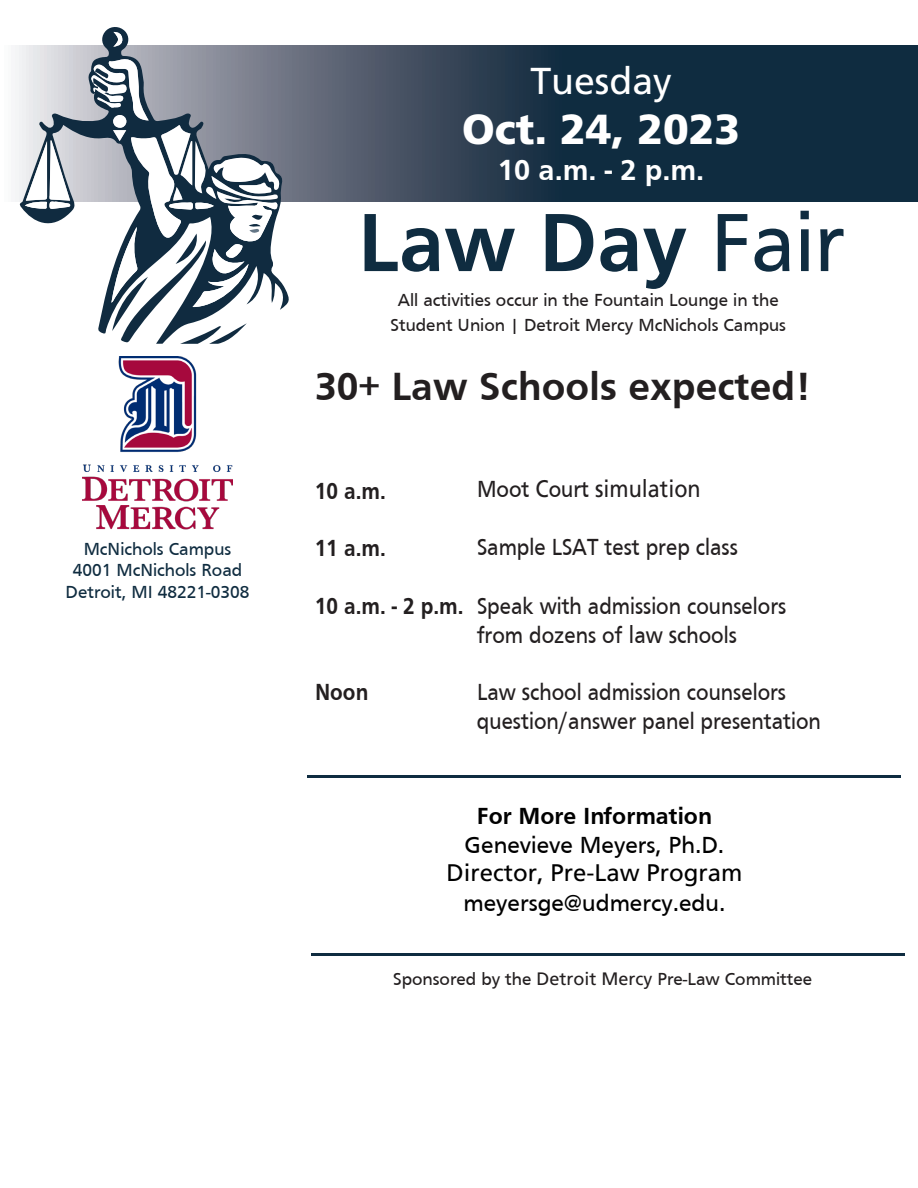
<style>
.page{position:relative;width:918px;height:1188px;background:#fff}
.page>*{position:absolute;margin:0;border:0;box-sizing:border-box;transform-origin:0 0}
.t1{font:700 85.5px "Frutiger";color:#0f2c40}
.t2{font:900 42px "Frutiger LT Std";color:#fff}
.t3{font:700 40.5px "Frutiger";color:#231f20}
.t4{font:37.5px "Frutiger LT Std";color:#fff}
.t5{font:700 30px "Frutiger";color:#fff}
.t6{font:24px/28.5px "Frutiger";color:#231f20;scale:.9 1}
.t7{font:24px/28.8px "Frutiger";color:#000;text-align:center}
.t8{font:24px "Frutiger LT Std";color:#231f20;scale:.9 1}
.t9{font:700 24px "Frutiger";color:#231f20;scale:.9 1}
.t10{font:18px/25.2px "Frutiger";color:#231f20;text-align:center}
.t11{font:18px "Frutiger";color:#0f2c40}
.s1{font-weight:400}
.s2{font-family:"Frutiger"}
.s3{font-weight:700}
.s4{font-family:"Frutiger LT Std"}
</style>
<div class="page">
<svg style="left:15px;top:45px;width:903px;height:157px;background:#253b4e"></svg>
<hr style="left:311px;top:953px;width:593px;height:2px;background:#0f2c40">
<svg style="left:18px;top:27px;width:273px;height:283px"></svg>
<svg style="left:25px;top:141px;width:45px;height:68px"></svg>
<svg style="left:113px;top:32px;width:10px;height:15px"></svg>
<svg style="left:91px;top:57px;width:188px;height:287px"></svg>
<img style="left:82px;top:357px;width:151px;height:173px">
<hr style="left:308px;top:776px;width:593px;height:2px;background:#0f2c40">
<p class="t11" style="left:84px;top:539px;width:149px">McNichols Campus</p>
<p class="t11" style="left:73px;top:560px;width:171px">4001 McNichols Road</p>
<p class="t11" style="left:66px;top:582px;width:185px">Detroit, MI 48221-0308</p>
<h1 class="t4" style="left:530px;top:59px;width:143px">Tuesday</h1>
<h1 class="t2" style="left:462px;top:104px;width:279px">Oct. 24, 2023</h1>
<h1 class="t5" style="left:498px;top:153px;width:208px">10 a.m. - 2 p.m.</h1>
<h1 class="t1" style="left:358px;top:193px;width:488px">Law Day <span class="s1">Fair</span></h1>
<p class="t10" style="left:391px;top:287px;width:397px">All activities occur in the Fountain Lounge in the<br>Student Union | Detroit Mercy McNichols Campus</p>
<p class="t3" style="left:315px;top:363px;width:496px">30+ Law Schools expected!</p>
<p class="t9" style="left:315px;top:477px;width:80px">10 a.m.</p>
<p class="t8" style="left:477px;top:475px;width:250px"><span class="s2">Moot</span> C<span class="s2">ourt</span> simulation</p>
<p class="t6" style="left:477px;top:532px;width:291px">Sample LSAT test prep class</p>
<p class="t6" style="left:315px;top:591px;width:525px"><span class="s3">10 a.m. - 2 p.m.</span> Speak with admission counselors</p>
<p class="t9" style="left:315px;top:534px;width:80px">11 a.m.</p>
<p class="t9" style="left:315px;top:678px;width:61px">Noon</p>
<p class="t6" style="left:477px;top:620px;width:290px">from dozens of <span class="s4">l</span>aw <span class="s4">s</span>chools</p>
<p class="t6" style="left:477px;top:678px;width:384px">Law <span class="s4">s</span>chool admission counselors question/answer panel presentation</p>
<p class="t7" style="left:446px;top:802px;width:298px"><span class="s3">For More Information<br></span>Genevieve Meyers, Ph.D.<br><span class="s4">Director, Pre-Law Program </span>meyersge@udmercy.edu.</p>
<p class="t10" style="left:393px;top:966px;width:421px">Sponsored by the <span class="s4">Detroit Mercy</span> Pre-Law Committee</p>
</div>
